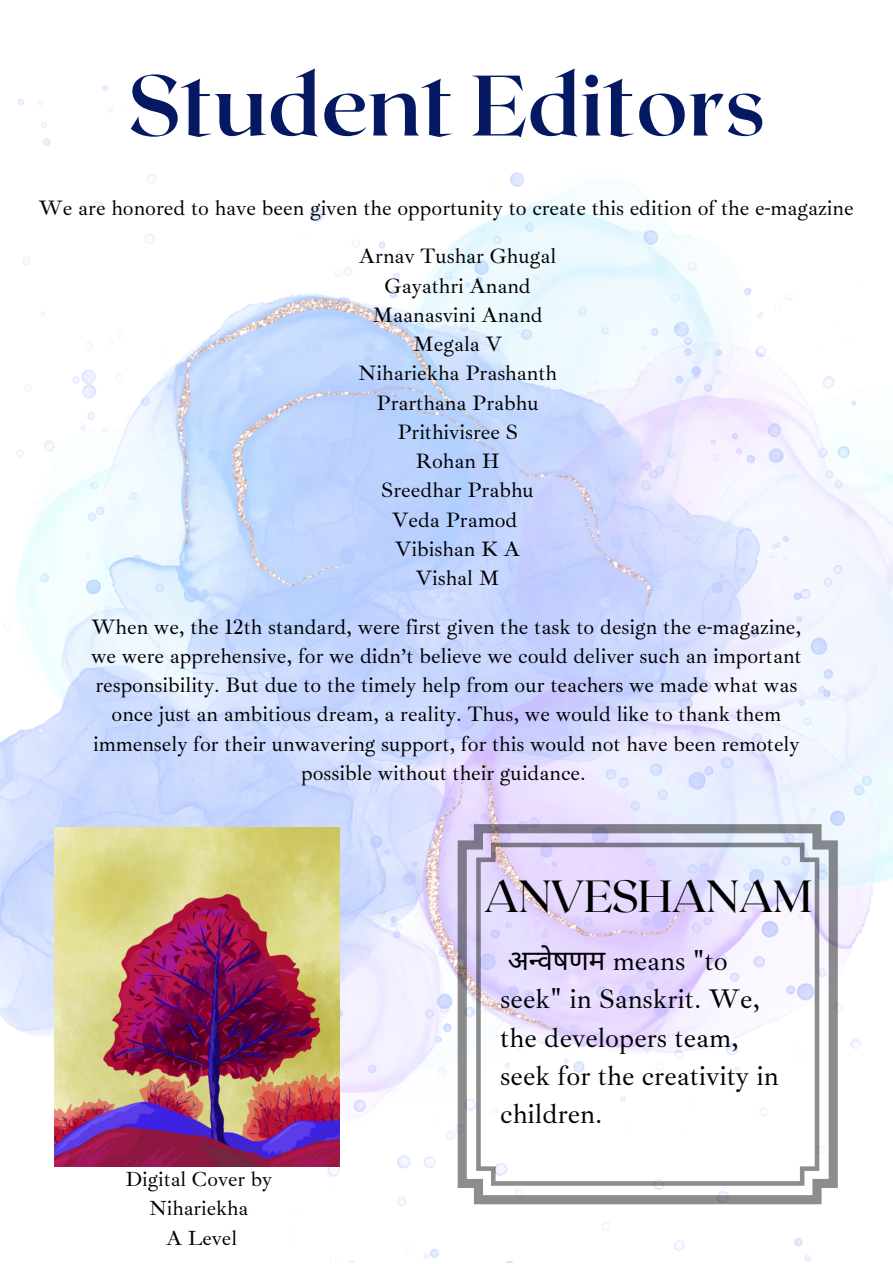
<style>
.page{position:relative;width:893px;height:1264px;background:#fff}
.page>*{position:absolute;margin:0;border:0;box-sizing:border-box;transform-origin:0 0}
.t1{font:700 85.5px "Roxborough CF";color:#051962}
.t2{font:45px "Roxborough CF";letter-spacing:-.025em;color:#000}
.t3{font:27.6px/38.2px "Ibarra Real Nova";color:#000}
.t4{font:27.6px "Noto Sans Devanagari";color:#000}
.t5{font:21.3px/29.2px "Ibarra Real Nova";color:#000;text-align:center}
.t6{font:21px/29.2px "Ibarra Real Nova";color:#000;text-align:center}
.s1{font-family:"Ibarra Real Nova"}
</style>
<div class="page">
<img style="left:0;top:85px;width:892px;height:1177px">
<img style="left:55px;top:827px;width:284px;height:339px">
<svg style="left:457px;top:824px;width:380px;height:380px"></svg>
<svg style="left:476px;top:842px;width:343px;height:343px"></svg>
<h1 class="t1" style="left:127px;top:50px;width:639px">Student Editors</h1>
<p class="t5" style="left:39px;top:193px;width:816px">We are honored to have been given the opportunity to create this edition of the e-magazine</p>
<p class="t5" style="left:358px;top:242px;width:200px">Arnav Tushar Ghugal<br>Gayathri Anand<br>Maanasvini Anand<br>Megala V<br>Nihariekha Prashanth<br>Prarthana Prabhu<br>Prithivisree S<br>Rohan H<br>Sreedhar Prabhu<br>Veda Pramod<br>Vibishan K A<br>Vishal M</p>
<p class="t5" style="left:91px;top:612px;width:712px">When we, the 12th standard, were first given the task to design the e-magazine, we were apprehensive, for we didn’t believe we could deliver such an important responsibility. But due to the timely help from our teachers we made what was once just an ambitious dream, a reality. Thus, we would like to thank them immensely for their unwavering support, for this would not have been remotely possible without their guidance.</p>
<h2 class="t2" style="left:483px;top:866px;width:330px">ANVESHANAM</h2>
<p class="t6" style="left:125px;top:1164px;width:148px">Digital Cover by<br>Nihariekha<br>A Level</p>
<p class="t4" style="left:507px;top:945px;width:222px">अन्वेषणम <span class="s1">means "to</span></p>
<p class="t3" style="left:500px;top:980px;width:280px">seek" in Sanskrit. We, the developers team, seek for the creativity in children.</p>
</div>
